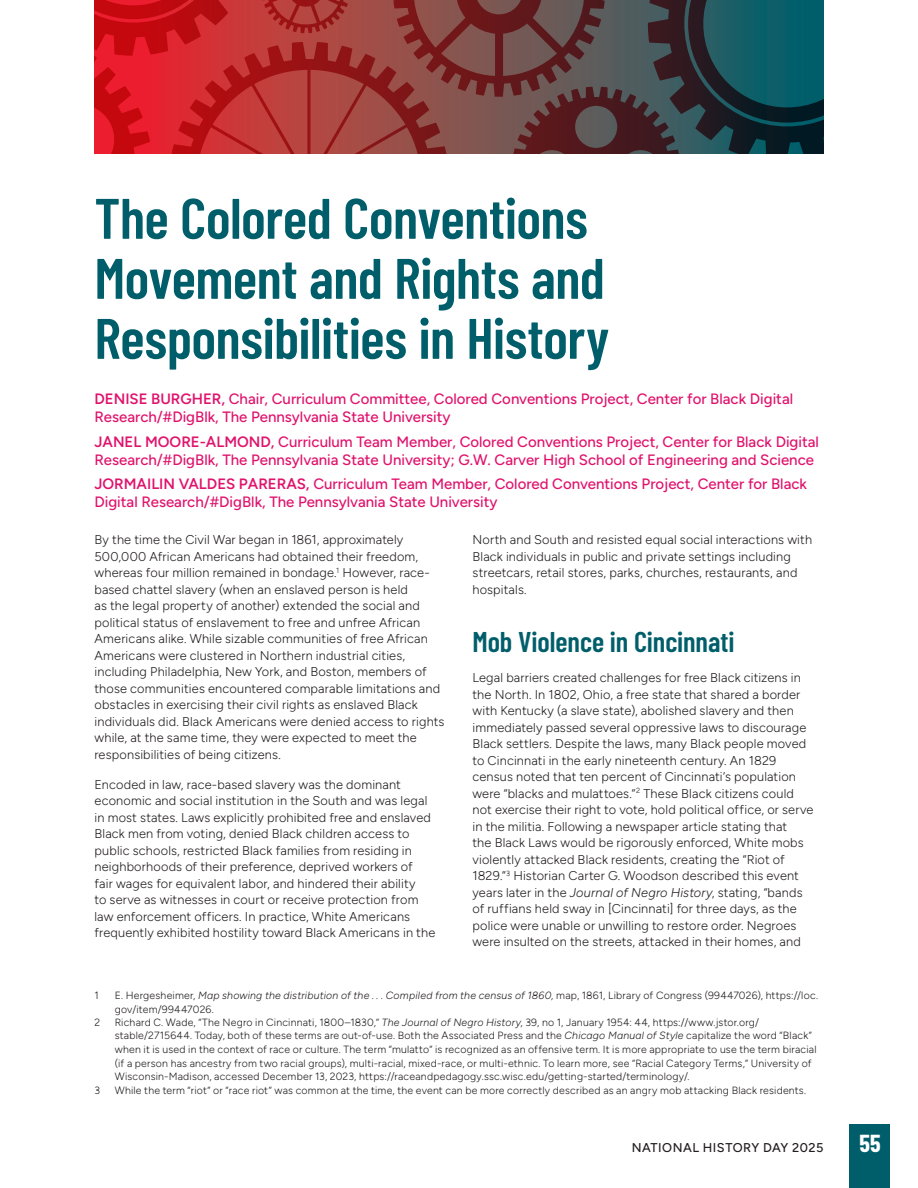
<style>
.page{position:relative;width:918px;height:1188px;background:#fff}
.page>*{position:absolute;margin:0;border:0;box-sizing:border-box;transform-origin:0 0}
.t1{font:600 57px/60px "Barlow Condensed";letter-spacing:-.01em;color:#005e6b}
.t2{font:600 28.5px "Barlow Condensed";letter-spacing:-.005em;color:#005e6b}
.t3{font:700 24px "Barlow Condensed";color:#fff}
.t4{font:500 15px/18px "Figtree";color:#e0136d}
.t5{font:300 12.75px/16.5px "Figtree";letter-spacing:.01em;color:#231f20}
.t6{font:500 12.75px "Figtree";letter-spacing:.04em;color:#231f20}
.t7{font:300 10.5px/13.5px "Figtree";letter-spacing:.02em;color:#231f20}
.s1{font-weight:600}
.s2{font-style:italic}
</style>
<div class="page">
<div style="left:850px;top:1124px;width:40px;height:64px;background:#005e6b"></div>
<svg style="left:94px;top:0;width:730px;height:153px;background:#7a393c"></svg>
<h2 class="t1" style="left:94px;top:185px;width:516px">The Colored Conventions<br>Movement and Rights and<br>Responsibilities in History</h2>
<p class="t4" style="left:94px;top:390px;width:700px"><span class="s1">DENISE BURGHER,</span> Chair, Curriculum Committee, Colored Conventions Project, Center for Black Digital<br>Research/#DigBlk, The Pennsylvania State University</p>
<p class="t4" style="left:94px;top:432px;width:726px"><span class="s1">JANEL MOORE-ALMOND,</span> Curriculum Team Member, Colored Conventions Project, Center for Black Digital<br>Research/#DigBlk, The Pennsylvania State University; G.W. Carver High School of Engineering and Science</p>
<p class="t4" style="left:94px;top:475px;width:714px"><span class="s1">JORMAILIN VALDES PARERAS,</span> Curriculum Team Member, Colored Conventions Project, Center for Black<br>Digital Research/#DigBlk, The Pennsylvania State University</p>
<p class="t5" style="left:94px;top:531px;width:352px">By the time the Civil War began in 1861, approximately 500,000 African Americans had obtained their freedom, whereas four million remained in bondage.<sup>1</sup> However, race&shy;based chattel slavery (when an enslaved person is held<br>as the legal property of another) extended the social and political status of enslavement to free and unfree African Americans alike. While sizable communities of free African Americans were clustered in Northern industrial cities, including Philadelphia, New York, and Boston, members of those communities encountered comparable limitations and obstacles in exercising their civil rights as enslaved Black individuals did. Black Americans were denied access to rights while, at the same time, they were expected to meet the responsibilities of being citizens.</p>
<p class="t5" style="left:95px;top:776px;width:342px">Encoded in law, race-based slavery was the dominant economic and social institution in the South and was legal in most states. Laws explicitly prohibited free and enslaved Black men from voting, denied Black children access to public schools, restricted Black families from residing in neighborhoods of their preference, deprived workers of<br>fair wages for equivalent labor, and hindered their ability<br>to serve as witnesses in court or receive protection from law enforcement officers. In practice, White Americans frequently exhibited hostility toward Black Americans in the</p>
<p class="t5" style="left:472px;top:531px;width:341px">North and South and resisted equal social interactions with Black individuals in public and private settings including streetcars, retail stores, parks, churches, restaurants, and hospitals.</p>
<h3 class="t2" style="left:472px;top:621px;width:264px">Mob Violence in Cincinnati</h3>
<p class="t5" style="left:472px;top:669px;width:343px">Legal barriers created challenges for free Black citizens in the North. In 1802, Ohio, a free state that shared a border with Kentucky (a slave state), abolished slavery and then immediately passed several oppressive laws to discourage Black settlers. Despite the laws, many Black people moved to Cincinnati in the early nineteenth century. An 1829 census noted that ten percent of Cincinnati’s population were “blacks and mulattoes.”<sup>2</sup> These Black citizens could not exercise their right to vote, hold political office, or serve in the militia. Following a newspaper article stating that<br>the Black Laws would be rigorously enforced, White mobs violently attacked Black residents, creating the “Riot of 1829.”<sup>3</sup> Historian Carter G. Woodson described this event years later in the <span class="s2">Journal of Negro History</span>, stating, “bands of ruffians held sway in [Cincinnati] for three days, as the police were unable or unwilling to restore order. Negroes were insulted on the streets, attacked in their homes, and</p>
<p class="t7" style="left:94px;top:989px;width:6px">1</p>
<p class="t7" style="left:115px;top:989px;width:705px">E. Hergesheimer, <span class="s2">Map showing the distribution of the . . . Compiled from the census of 1860,</span> map, 1861, Library of Congress (99447026), https://loc. gov/item/99447026.</p>
<p class="t7" style="left:94px;top:1016px;width:7px">2</p>
<p class="t7" style="left:115px;top:1016px;width:703px">Richard C. Wade, “The Negro in Cincinnati, 1800–1830,” <span class="s2">The Journal of Negro History</span>, 39, no 1, January 1954: 44, https://www.jstor.org/ stable/2715644. Today, both of these terms are out-of-use. Both the Associated Press and the <span class="s2">Chicago Manual of Style</span> capitalize the word “Black” when it is used in the context of race or culture. The term “mulatto” is recognized as an offensive term. It is more appropriate to use the term biracial (if a person has ancestry from two racial groups), multi-racial, mixed-race, or multi-ethnic. To learn more, see “Racial Category Terms,” University of Wisconsin-Madison, accessed December 13, 2023, https://raceandpedagogy.ssc.wisc.edu/getting-started/terminology/.</p>
<p class="t7" style="left:95px;top:1083px;width:7px">3</p>
<p class="t7" style="left:115px;top:1083px;width:693px">While the term “riot” or “race riot” was common at the time, the event can be more correctly described as an angry mob attacking Black residents.</p>
<p class="t6" style="left:632px;top:1140px;width:193px">NATIONAL HISTORY DAY 2025</p>
<h3 class="t3" style="left:859px;top:1126px;width:23px">55</h3>
</div>
